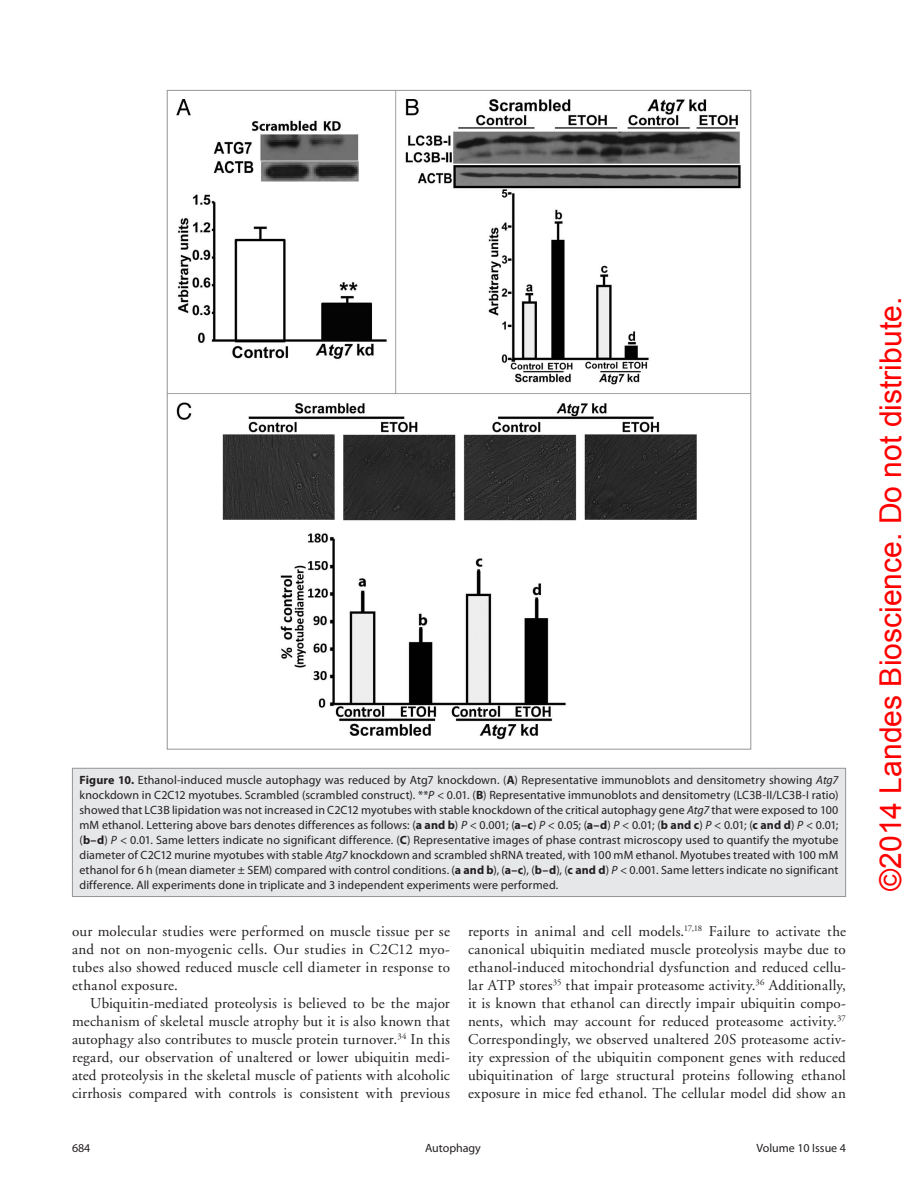
<style>
.page{position:relative;width:918px;height:1188px;background:#fff}
.page>*{position:absolute;margin:0;border:0;box-sizing:border-box;transform-origin:0 0}
.t1{font:30.15px "Arial";color:#f00}
.t2{font:15px/18px "Adobe Garamond";letter-spacing:.015em;color:#231f20;text-align:justify}
.t3{font:12px/15px "Myriad Pro";letter-spacing:.01em;color:#231f20;text-align:justify}
.s1{font-weight:700}
.s2{font-style:italic}
</style>
<div class="page">
<div style="left:72px;top:768px;width:774px;height:129px;background:#e6e7e9"></div>
<div style="left:72px;top:768px;width:774px;height:129px;border:1px solid #939598"></div>
<img style="left:169px;top:92px;width:580px;height:648px">
<p class="t3" style="left:79px;top:773px;width:760px"><span class="s1">Figure 10.</span> Ethanol-induced muscle autophagy was reduced by Atg7 knockdown. (<span class="s1">A</span>) Representative immunoblots and densitometry showing <span class="s2">Atg7 </span>knockdown in C2C12 myotubes. Scrambled (scrambled construct). **<span class="s2">P</span> &lt; 0.01. (<span class="s1">B</span>) Representative immunoblots and densitometry (LC 3B-II /LC 3B-I ratio) showed that LC3B lipidation was not increased in C2C12 myotubes with stable knockdown of the critical autophagy gene <span class="s2">Atg7</span> that were exposed to 100 mM ethanol. Lettering above bars denotes differences as follows: (<span class="s1">a and b</span>) <span class="s2">P</span> &lt; 0.001; (<span class="s1">a–c</span>) <span class="s2">P</span> &lt; 0.05; (<span class="s1">a–d</span>) <span class="s2">P</span> &lt; 0.01; (<span class="s1">b and c</span>) <span class="s2">P</span> &lt; 0.01; (<span class="s1">c and d</span>) <span class="s2">P</span> &lt; 0.01; (<span class="s1">b–d</span>) <span class="s2">P</span> &lt; 0.01. Same letters indicate no significant difference. (<span class="s1">C</span>) Representative images of phase contrast microscopy used to quantify the myotube diameter of C2C12 murine myotubes with stable <span class="s2">Atg7</span> knockdown and scrambled shRNA</p>
<p class="t3" style="left:80px;top:848px;width:760px;text-indent:446px">treated, with 100 mM ethanol. Myotubes treated with 100 mM ethanol for 6 h (mean diameter ± SE M) compared with control conditions. (<span class="s1">a and b</span>), (<span class="s1">a–c</span>), (<span class="s1">b–d</span>), (<span class="s1">c and d</span>) <span class="s2">P</span> &lt; 0.001. Same letters indicate no significant difference. All experiments done in triplicate and 3 independent experiments were performed.</p>
<p class="t2" style="left:72px;top:923px;width:379px">our molecular studies were performed on muscle tissue per se and not on non-myogenic cells. Our studies in C2C12 myo&shy;tubes also showed reduced muscle cell diameter in response to ethanol exposure.</p>
<p class="t2" style="left:72px;top:995px;width:379px;text-indent:18px">Ubiquitin-mediated proteolysis is believed to be the major mechanism of skeletal muscle atrophy but it is also known that autophagy also contributes to muscle protein turnover.<sup>34</sup> In this regard, our observation of unaltered or lower ubiquitin medi&shy;ated proteolysis in the skeletal muscle of patients with alcoholic cirrhosis compared with controls is consistent with previous</p>
<p class="t2" style="left:468px;top:923px;width:380px">reports in animal and cell models.<sup>17,18</sup> Failure to activate the canonical ubiquitin mediated muscle proteolysis maybe due to ethanol-induced mitochondrial dysfunction and reduced cellu&shy;lar ATP stores<sup>35</sup> that impair proteasome activity.<sup>36</sup> Additionally, it is known that ethanol can directly impair ubiquitin compo&shy;nents, which may account for reduced proteasome activity.<sup>37<br></sup>Correspondingly, we observed unaltered 20S proteasome activ&shy;ity expression of the ubiquitin component genes with reduced ubiquitination of large structural proteins following ethanol exposure in mice fed ethanol. The cellular model did show an</p>
<p class="t3" style="left:72px;top:1140px;width:191px">684 A</p>
<p class="t3" style="left:432px;top:1140px;width:50px">utophagy</p>
<p class="t3" style="left:757px;top:1140px;width:91px">Volume 10 Issue 4</p>
<h1 class="t1" style="left:871px;top:891px;width:595px;rotate:-90deg">©2014 Landes Bioscience. Do not distribute.</h1>
</div>
